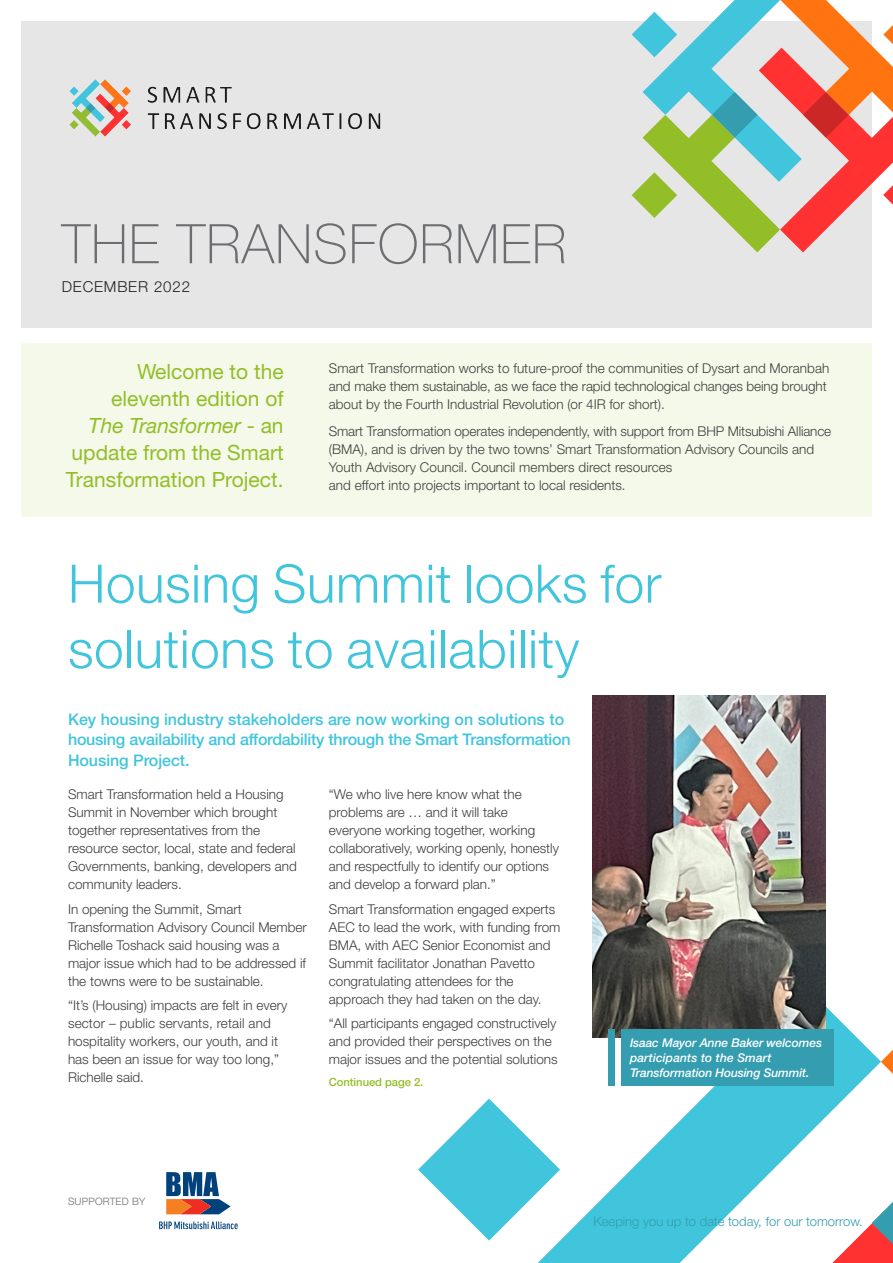
<style>
.page{position:relative;width:893px;height:1263px;background:#fff}
.page>*{position:absolute;margin:0;border:0;box-sizing:border-box;transform-origin:0 0}
.t1{font:100 54.6px "Helvetica Neue";letter-spacing:.02em;color:#6c6d70}
.heading{font:300 53.1px/65.2px "Helvetica Neue";letter-spacing:.01em;color:#41c5dc}
.t2{font:21px/27px "Helvetica Neue";color:#93be28;text-align:right}
.intro{font:500 16.05px/20.4px "Helvetica Neue";letter-spacing:-.015em;color:#41c5dc}
.t3{font:300 15.15px "Helvetica Neue";letter-spacing:.055em;color:#231f20}
.body{font:300 13.5px/18px "Helvetica Neue";color:#3e3e3f}
.t4{font:300 13.05px "Helvetica Neue";color:#349db0}
.t5{font:italic 500 12px/15px "Helvetica Neue";letter-spacing:-.01em;color:#fff}
.body-2{font:500 11.25px "Helvetica Neue";letter-spacing:-.005em;color:#93be28}
.t6{font:300 10.2px "Helvetica Neue";letter-spacing:.02em;color:#6c6d70}
.s1{font-style:italic}
</style>
<div class="page">
<svg style="left:538px;top:991px;width:343px;height:272px"></svg>
<svg style="left:418px;top:1098px;width:142px;height:142px"></svg>
<svg style="left:881px;top:1050px;width:12px;height:24px"></svg>
<div style="left:21px;top:343px;width:851px;height:173px;background:#f4f9ea"></div>
<svg style="left:832px;top:1202px;width:61px;height:61px"></svg>
<div style="left:21px;top:21px;width:851px;height:306px;background:#e6e6e6"></div>
<img style="left:69px;top:79px;width:312px;height:58px">
<svg style="left:632px;top:0;width:261px;height:252px"></svg>
<svg style="left:166px;top:1172px;width:65px;height:42px"></svg>
<svg style="left:159px;top:1221px;width:79px;height:8px"></svg>
<img style="left:592px;top:695px;width:233px;height:343px">
<div style="left:608px;top:1029px;width:7px;height:57px;background:#349db0"></div>
<div style="left:622px;top:1029px;width:212px;height:57px;background:#349db0"></div>
<p class="t1" style="left:62px;top:213px;width:506px">THE TRANSFORMER</p>
<p class="t3" style="left:62px;top:277px;width:130px">DECEMBER 2022</p>
<p class="t2" style="left:66px;top:358px;width:219px">Welcome to the eleventh edition of<br><span class="s1">The Transformer</span> - an update from the Smart<br>Transformation Project.</p>
<p class="body" style="left:329px;top:359px;width:502px">Smart Transformation works to future-proof the communities of Dysart and Moranbah and make them sustainable, as we face the rapid technological changes being brought about by the Fourth Industrial Revolution (or 4IR for short).</p>
<p class="body" style="left:329px;top:422px;width:504px">Smart Transformation operates independently, with support from BHP Mitsubishi Alliance (BMA), and is driven by the two towns’ Smart Transformation Advisory Councils and Youth Advisory Council. Council members direct resources<br>and effort into projects important to local residents.</p>
<p class="heading" style="left:68px;top:550px;width:595px">Housing Summit looks for solutions to availability</p>
<p class="intro" style="left:68px;top:709px;width:504px">Key housing industry stakeholders are now working on solutions to housing availability and affordability through the Smart Transformation<br>Housing Project.</p>
<p class="body" style="left:68px;top:785px;width:230px">Smart Transformation held a Housing Summit in November which brought together representatives from the resource sector, local, state and federal Governments, banking, developers and community leaders.</p>
<p class="body" style="left:68px;top:900px;width:240px">In opening the Summit, Smart Transformation Advisory Council Member Richelle Toshack said housing was a major issue which had to be addressed if the towns were to be sustainable.</p>
<p class="body" style="left:68px;top:996px;width:221px">“It’s (Housing) impacts are felt in every sector – public servants, retail and hospitality workers, our youth, and it has been an issue for way too long,” Richelle said.</p>
<p class="body" style="left:329px;top:785px;width:232px">“We who live here know what the problems are … and it will take everyone working together, working collaboratively, working openly, honestly and respectfully to identify our options and develop a forward plan.”</p>
<p class="body" style="left:329px;top:900px;width:233px">Smart Transformation engaged experts AEC to lead the work, with funding from BMA, with AEC Senior Economist and Summit facilitator Jonathan Pavetto congratulating attendees for the approach they had taken on the day.</p>
<p class="body" style="left:329px;top:1014px;width:230px">“All participants engaged constructively and provided their perspectives on the major issues and the potential solutions</p>
<p class="t5" style="left:630px;top:1035px;width:194px">Isaac Mayor Anne Baker welcomes participants to the Smart<br>Transformation Housing Summit.</p>
<p class="body-2" style="left:329px;top:1075px;width:96px">Continued page 2.</p>
<p class="t6" style="left:68px;top:1195px;width:79px">SUPPORTED BY</p>
<p class="t4" style="left:593px;top:1213px;width:271px">Keeping you up to date today, for our tomorrow.</p>
</div>
